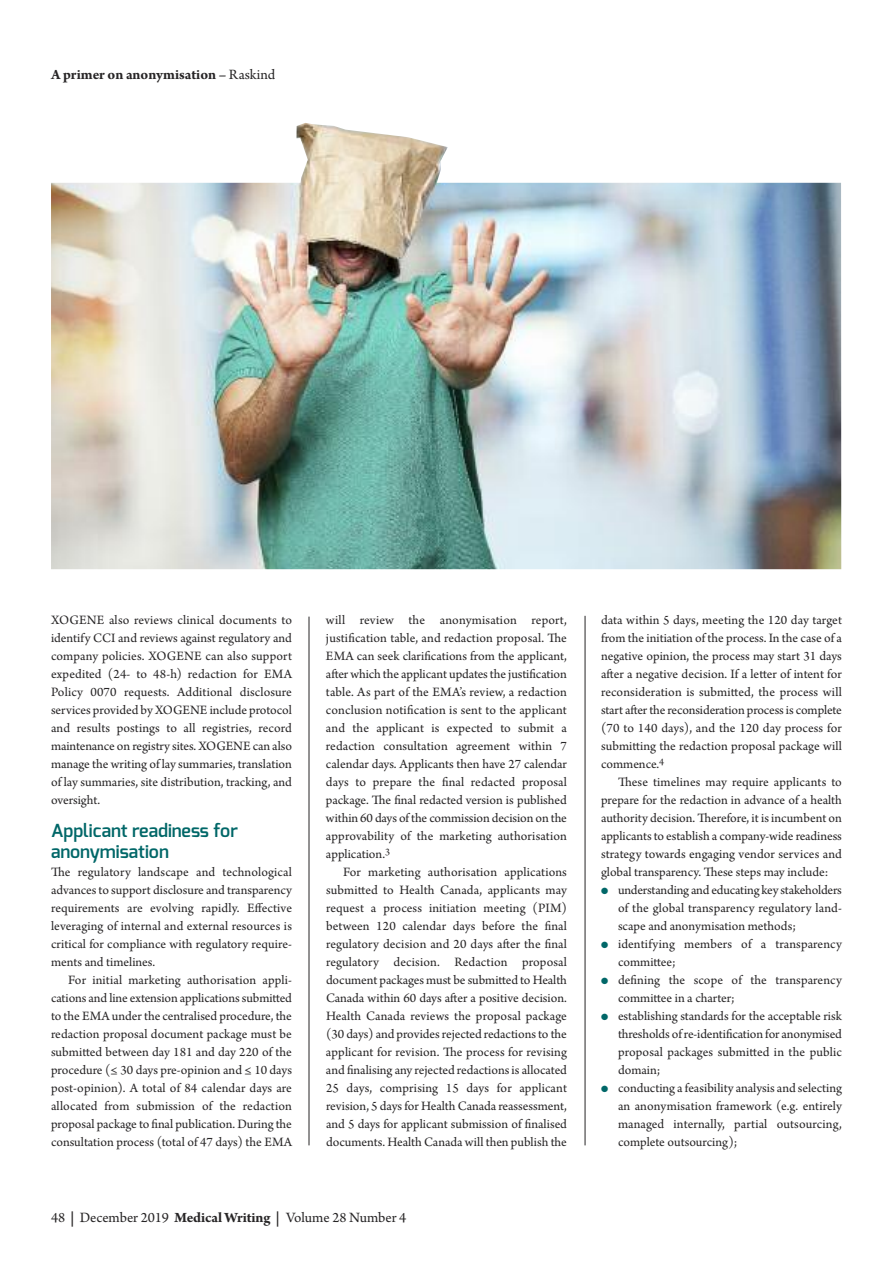
<style>
.page{position:relative;width:893px;height:1263px;background:#fff}
.page>*{position:absolute;margin:0;border:0;box-sizing:border-box;transform-origin:0 0}
.t1{font:600 18px/21px "Exo";color:#006768}
.t2{font:15px "Arno Pro";letter-spacing:-.005em;color:#272526}
.t3{font:700 15px "Arno Pro";letter-spacing:-.005em;color:#272526}
.t4{font:13.5px/18px "Arno Pro";color:#272526;text-align:justify}
.s1{font-weight:400}
.s2{font-weight:700}
.s3{color:#006768}
</style>
<div class="page">
<hr style="left:585px;top:616px;width:1px;height:529px;background:#272526">
<hr style="left:309px;top:617px;width:1px;height:528px;background:#272526">
<img style="left:51px;top:123px;width:790px;height:446px">
<p class="t3" style="left:51px;top:69px;width:226px">A primer on anonymisation – <span class="s1">Raskind</span></p>
<p class="t4" style="left:51px;top:612px;width:242px">XOGENE also reviews clinical documents to identify CCI and reviews against regulatory and company policies. XOGENE can also support expedited (24- to 48-h) redaction for EMA Policy 0070 requests. Additional disclosure services provided by XOGENE include protocol and results postings to all registries, record maintenance on registry sites. XOGENE can also manage the writing of lay summaries, translation of lay summaries, site distribution, tracking, and oversight.</p>
<h1 class="t1" style="left:51px;top:822px;width:188px">Applicant readiness for anonymisation</h1>
<p class="t4" style="left:51px;top:864px;width:242px">The regulatory landscape and technological advances to support disclosure and transparency requirements are evolving rapidly. Effective leveraging of internal and external resources is critical for compliance with regulatory require&shy;ments and timelines.</p>
<p class="t4" style="left:51px;top:972px;width:243px;text-indent:17px">For initial marketing authorisation appli&shy;cations and line extension applications submitted to the EMA under the centralised procedure, the redaction proposal document package must be submitted between day 181 and day 220 of the procedure (≤ 30 days pre-opinion and ≤ 10 days post-opinion). A total of 84 calendar days are allocated from submission of the redaction proposal package to final publication. During the consultation process (total of 47 days) the EMA</p>
<p class="t4" style="left:326px;top:612px;width:242px">will review the anonymisation report, justification table, and redaction proposal. The EMA can seek clarifications from the applicant, after which the applicant updates the justification table. As part of the EMA’s review, a redaction conclusion notification is sent to the applicant and the applicant is expected to submit a redaction consultation agreement within 7 calendar days. Applicants then have 27 calendar days to prepare the final redacted proposal package. The final redacted version is published within 60 days of the commission decision on the approvability of the marketing authorisation application.<sup>3</sup></p>
<p class="t4" style="left:326px;top:864px;width:242px;text-indent:17px">For marketing authorisation applications submitted to Health Canada, applicants may request a process initiation meeting (PIM) between 120 calendar days before the final regulatory decision and 20 days after the final regulatory decision. Redaction proposal document packages must be submitted to Health Canada within 60 days after a positive decision.<br>Health Canada reviews the proposal package (30 days) and provides rejected redactions to the applicant for revision. The process for revising and finalising any rejected redactions is allocated 25 days, comprising 15 days for applicant revision, 5 days for Health Canada reassessment, and 5 days for applicant submission of finalised documents. Health Canada will then publish the</p>
<p class="t2" style="left:51px;top:1212px;width:357px">48 <span class="s2">|</span> December 2019 <span class="s2">Medical Writing |</span> Volume 28 Number 4</p>
<p class="t4" style="left:601px;top:612px;width:242px">data within 5 days, meeting the 120 day target from the initiation of the process. In the case of a negative opinion, the process may start 31 days after a negative decision. If a letter of intent for reconsideration is submitted, the process will start after the reconsideration process is complete (70 to 140 days), and the 120 day process for submitting the redaction proposal package will commence.<sup>4</sup></p>
<p class="t4" style="left:601px;top:774px;width:242px;text-indent:17px">These timelines may require applicants to prepare for the redaction in advance of a health authority decision. Therefore, it is incumbent on applicants to establish a company-wide readiness strategy towards engaging vendor services and global transparency. These steps may include:</p>
<p class="t4" style="left:618px;top:882px;width:225px;text-indent:-17px"><span class="s3">●</span> understanding and educating key stakeholders of the global transparency regulatory land&shy;scape and anonymisation methods;</p>
<p class="t4" style="left:618px;top:936px;width:225px;text-indent:-17px"><span class="s3">●</span> identifying members of a transparency committee;</p>
<p class="t4" style="left:618px;top:972px;width:225px;text-indent:-17px"><span class="s3">●</span> defining the scope of the transparency committee in a charter;</p>
<p class="t4" style="left:618px;top:1008px;width:225px;text-indent:-17px"><span class="s3">●</span> establishing standards for the acceptable risk thresholds of re-identification for anonymised proposal packages submitted in the public domain;</p>
<p class="t4" style="left:618px;top:1080px;width:225px;text-indent:-17px"><span class="s3">●</span> conducting a feasibility analysis and selecting an anonymisation framework (e.g. entirely managed internally, partial outsourcing, complete outsourcing);</p>
</div>
